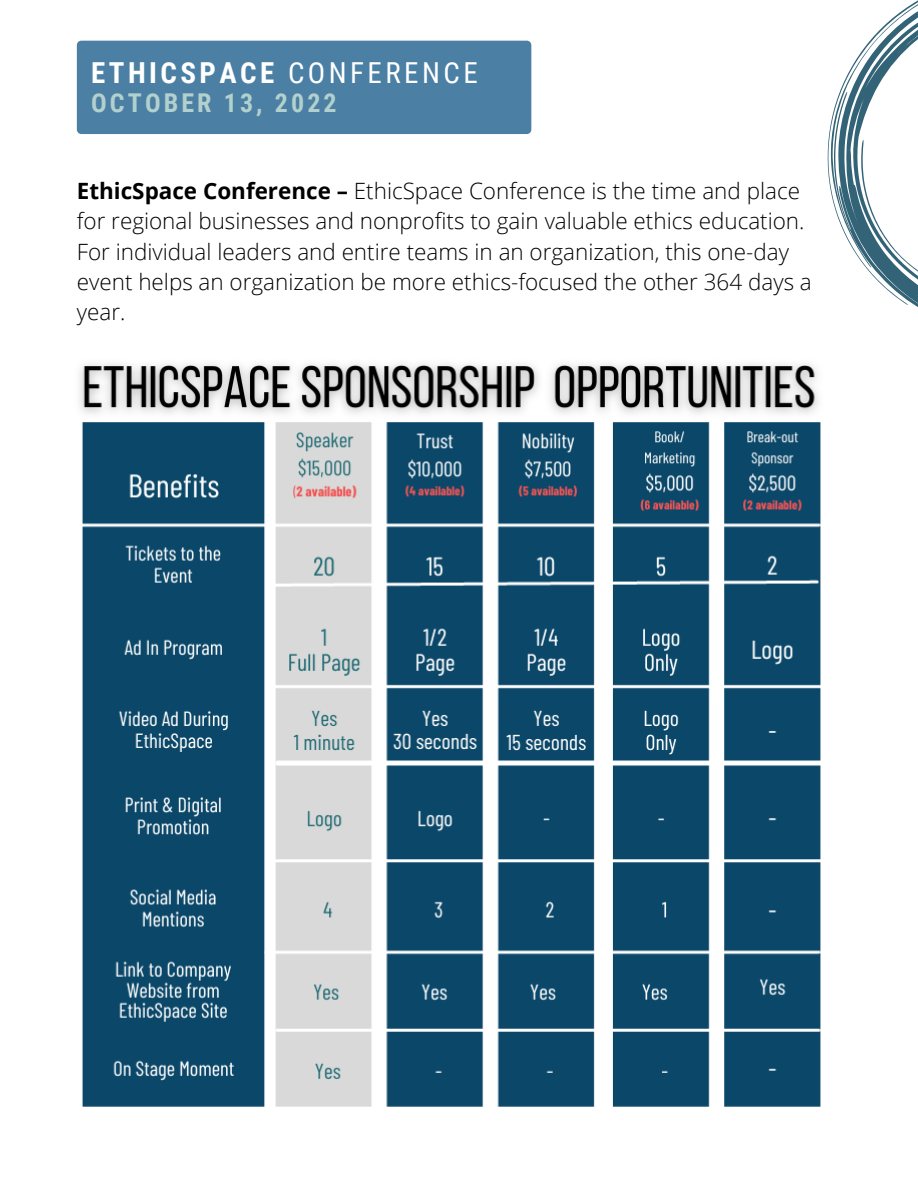
<style>
.page{position:relative;width:918px;height:1188px;background:#fff}
.page>*{position:absolute;margin:0;border:0;box-sizing:border-box;transform-origin:0 0}
.t1{font:700 28.95px "Roboto Condensed";letter-spacing:.12em;color:#fff}
.t2{font:700 25.95px "Roboto Condensed";letter-spacing:.12em;color:#b2d0cd}
.t3{font:300 22.5px/30.3px "Open Sans";color:#000}
.s1{font-weight:400}
.s2{font-weight:700}
</style>
<div class="page">
<div style="left:77px;top:41px;width:454px;height:93px;background:#4b80a4"></div>
<img style="left:79px;top:363px;width:742px;height:744px">
<svg style="left:828px;top:0;width:90px;height:307px"></svg>
<p class="t1" style="left:91px;top:56px;width:388px">ETHICSPACE <span class="s1">CONFERENCE</span></p>
<p class="t2" style="left:91px;top:88px;width:247px">OCTOBER 13, 2022</p>
<p class="t3" style="left:77px;top:175px;width:736px"><span class="s2">EthicSpace Conference –</span> EthicSpace Conference is the time and place for regional businesses and nonprofits to gain valuable ethics education.<br>For individual leaders and entire teams in an organization, this one-day event helps an organization be more ethics-focused the other 364 days a year.</p>
</div>
